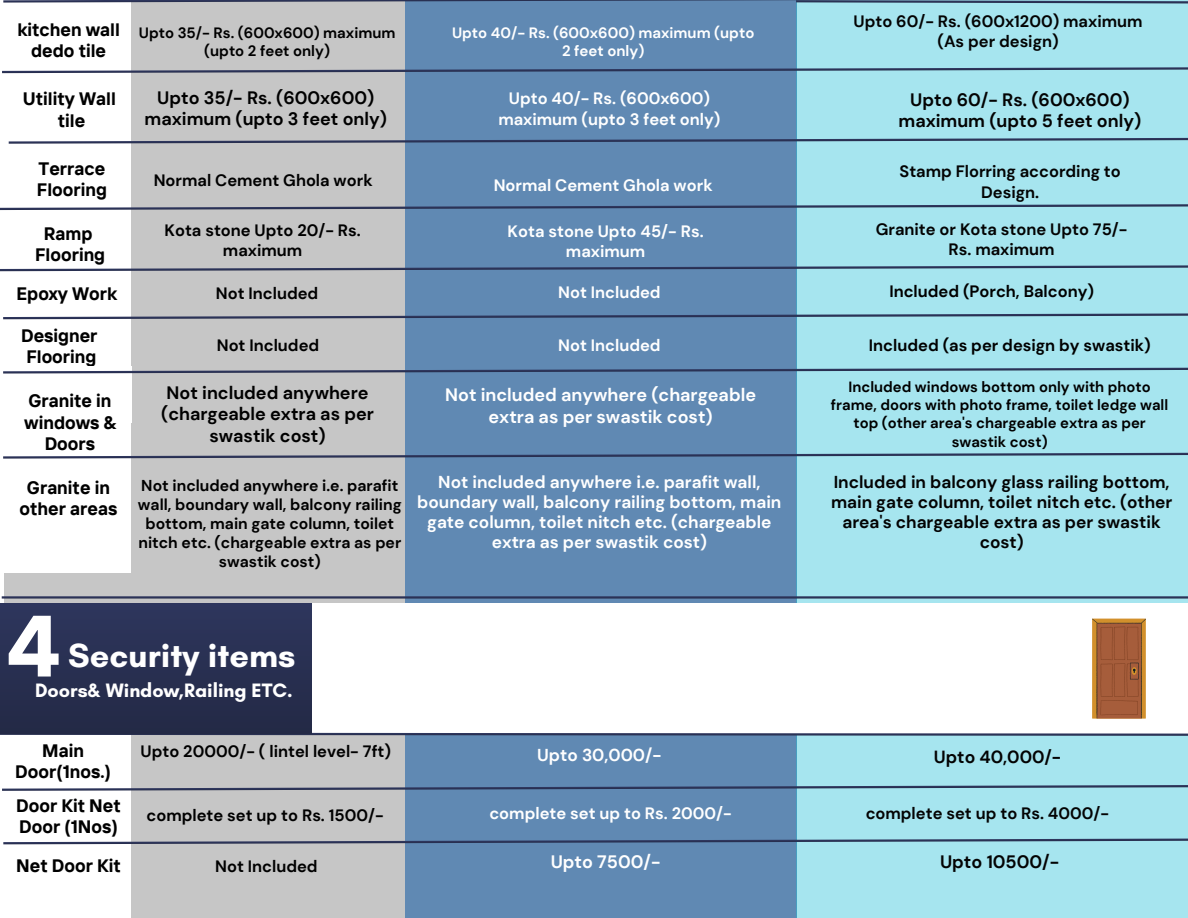
<style>
.page{position:relative;width:1188px;height:918px;background:#fff}
.page>*{position:absolute;margin:0;border:0;box-sizing:border-box;transform-origin:0 0}
.t1{font:700 86.85px "TT Interphases";color:#fff}
.t2{font:700 34.35px "Glacial Indifference";color:#fff}
.t3{font:700 19.8px "Glacial Indifference";color:#fff}
.t4{font:700 18px/21.3px "TT Interphases";color:#000;text-align:center}
.t5{font:700 18px/21.3px "DM Sans";color:#000;text-align:center}
.t6{font:700 18px/21.3px "DM Sans";color:#fff;text-align:center}
.t7{font:700 18px/21.3px "DM Sans";color:#030303;text-align:center}
.t8{font:700 17.55px "DM Sans";color:#030303}
.t9{font:700 17.25px/20.2px "DM Sans";color:#fff;text-align:center}
.t10{font:700 17.25px/20.2px "DM Sans";color:#030303;text-align:center}
.t11{font:700 16.5px/20.2px "DM Sans";color:#000;text-align:center}
.t12{font:700 16.5px/20.2px "DM Sans";color:#fff;text-align:center}
.t13{font:700 16.5px/20.2px "DM Sans";color:#030303;text-align:center}
.t14{font:700 15.75px/19.2px "DM Sans";color:#000;text-align:center}
.t15{font:700 15px/18px "DM Sans";color:#000;text-align:center}
.t16{font:700 15px/18px "DM Sans";color:#fff;text-align:center}
.t17{font:700 14.85px/18.1px "DM Sans";color:#000;text-align:center}
</style>
<div class="page">
<div style="left:401px;top:0;width:396px;height:918px;background:#6089b3"></div>
<div style="left:5px;top:0;width:400px;height:918px;background:#c6c6c6"></div>
<div style="left:796px;top:0;width:392px;height:918px;background:#a6e5ef"></div>
<div style="left:4px;top:0;width:127px;height:55px;background:#fff"></div>
<div style="left:4px;top:55px;width:127px;height:50px;background:#fff"></div>
<div style="left:4px;top:105px;width:127px;height:50px;background:#fff"></div>
<div style="left:4px;top:155px;width:127px;height:50px;background:#fff"></div>
<div style="left:4px;top:202px;width:127px;height:168px;background:#fff"></div>
<svg style="left:3px;top:0;width:1185px;height:5px"></svg>
<svg style="left:2px;top:66px;width:1186px;height:8px"></svg>
<svg style="left:8px;top:137px;width:1180px;height:8px"></svg>
<svg style="left:0;top:203px;width:1188px;height:8px"></svg>
<svg style="left:0;top:264px;width:1188px;height:8px"></svg>
<svg style="left:3px;top:312px;width:1185px;height:8px"></svg>
<div style="left:4px;top:366px;width:128px;height:56px;background:#fff"></div>
<div style="left:4px;top:422px;width:127px;height:50px;background:#fff"></div>
<div style="left:4px;top:472px;width:127px;height:50px;background:#fff"></div>
<div style="left:4px;top:521px;width:127px;height:52px;background:#fff"></div>
<svg style="left:3px;top:452px;width:1185px;height:8px"></svg>
<svg style="left:3px;top:367px;width:1185px;height:8px"></svg>
<div style="left:0;top:603px;width:1188px;height:131px;background:#fff"></div>
<div style="left:4px;top:724px;width:127px;height:50px;background:#fff"></div>
<div style="left:4px;top:771px;width:127px;height:53px;background:#fff"></div>
<div style="left:4px;top:824px;width:127px;height:94px;background:#fff"></div>
<hr style="left:2px;top:596px;width:1186px;height:3px;background:#fff">
<svg style="left:0;top:732px;width:1188px;height:5px"></svg>
<svg style="left:2px;top:784px;width:1186px;height:8px"></svg>
<svg style="left:3px;top:837px;width:1185px;height:8px"></svg>
<div style="left:0;top:603px;width:312px;height:131px;background:#293051"></div>
<svg style="left:1092px;top:619px;width:54px;height:100px;background:#a86437"></svg>
<h3 class="t13" style="left:854px;top:11px;width:291px">Upto 60/- Rs. (600x1200) maximum (As per design)</h3>
<h2 class="t4" style="left:17px;top:19px;width:104px">kitchen wall dedo tile</h2>
<h3 class="t4" style="left:23px;top:88px;width:94px">Utility Wall tile</h3>
<p class="t4" style="left:37px;top:157px;width:72px;text-align:left">Terrace<br>Flooring</p>
<h3 class="t4" style="left:35px;top:222px;width:72px">Ramp<br>Flooring</h3>
<h3 class="t4" style="left:16px;top:283px;width:102px">Epoxy Work</h3>
<h3 class="t4" style="left:21px;top:324px;width:78px;text-align:left">Designer<br>Flooring</h3>
<h3 class="t4" style="left:24px;top:390px;width:93px">Granite in windows &amp;<br>Doors</h3>
<h3 class="t5" style="left:161px;top:382px;width:214px">Not included anywhere (chargeable extra as per swastik cost)</h3>
<h2 class="t6" style="left:445px;top:385px;width:312px">Not included anywhere (chargeable extra as per swastik cost)</h2>
<h3 class="t17" style="left:831px;top:378px;width:339px">Included windows bottom only with photo frame, doors with photo frame, toilet ledge wall top (other area's chargeable extra as per swastik cost)</h3>
<h3 class="t9" style="left:417px;top:472px;width:366px">Not included anywhere i.e. parafit wall, boundary wall, balcony railing bottom, main gate column, toilet nitch etc. (chargeable extra as per swastik cost)</h3>
<h3 class="t10" style="left:831px;top:472px;width:343px">Included in balcony glass railing bottom, main gate column, toilet nitch etc. (other area's chargeable extra as per swastik cost)</h3>
<h3 class="t15" style="left:139px;top:23px;width:258px">Upto 35/- Rs. (600x600) maximum (upto 2 feet only)</h3>
<h2 class="t16" style="left:452px;top:24px;width:304px">Upto 40/- Rs. (600x600) maximum (upto<br>2 feet only)</h2>
<h2 class="t5" style="left:145px;top:87px;width:244px">Upto 35/- Rs. (600x600) maximum (upto 3 feet only)</h2>
<p class="t12" style="left:498px;top:89px;width:224px">Upto 40/- Rs. (600x600) maximum (upto 3 feet only)</p>
<p class="t7" style="left:899px;top:89px;width:244px">Upto 60/- Rs. (600x600) maximum (upto 5 feet only)</p>
<h2 class="t13" style="left:900px;top:162px;width:223px">Stamp Florring according to<br>Design.</h2>
<h2 class="t13" style="left:876px;top:219px;width:253px">Granite or Kota stone Upto 75/-<br>Rs. maximum</h2>
<h2 class="t11" style="left:154px;top:170px;width:220px">Normal Cement Ghola work</h2>
<p class="t11" style="left:165px;top:220px;width:198px">Kota stone Upto 20/- Rs. maximum</p>
<h2 class="t11" style="left:216px;top:283px;width:104px">Not Included</h2>
<h2 class="t11" style="left:217px;top:335px;width:104px">Not Included</h2>
<h3 class="t12" style="left:494px;top:176px;width:220px">Normal Cement Ghola work</h3>
<h3 class="t12" style="left:508px;top:221px;width:197px">Kota stone Upto 45/- Rs. maximum</h3>
<h3 class="t11" style="left:889px;top:281px;width:206px">Included (Porch, Balcony)</h3>
<h2 class="t11" style="left:869px;top:335px;width:283px">Included (as per design by swastik)</h2>
<h2 class="t12" style="left:558px;top:282px;width:104px">Not Included</h2>
<h3 class="t12" style="left:558px;top:335px;width:104px">Not Included</h3>
<h2 class="t14" style="left:138px;top:476px;width:265px">Not included anywhere i.e. parafit wall, boundary wall, balcony railing bottom, main gate column, toilet nitch etc. (chargeable extra as per swastik cost)</h2>
<h3 class="t4" style="left:20px;top:476px;width:99px">Granite in other areas</h3>
<p class="t1" style="left:7px;top:590px;width:54px">4</p>
<h2 class="t3" style="left:35px;top:678px;width:259px">Doors&amp; Window,Railing ETC.</h2>
<h1 class="t2" style="left:68px;top:635px;width:229px">Security items</h1>
<h2 class="t4" style="left:15px;top:740px;width:97px">Main<br>Door(1nos.)</h2>
<h2 class="t4" style="left:16px;top:795px;width:106px;text-align:left">Door Kit Net<br>Door (1Nos)</h2>
<h2 class="t4" style="left:16px;top:855px;width:106px">Net Door Kit</h2>
<h3 class="t11" style="left:141px;top:741px;width:252px">Upto 20000/- ( lintel level- 7ft)</h3>
<h3 class="t11" style="left:147px;top:805px;width:239px">complete set up to Rs. 1500/-</h3>
<h3 class="t11" style="left:215px;top:856px;width:104px">Not Included</h3>
<h2 class="t9" style="left:537px;top:745px;width:126px">Upto 30,000/-</h2>
<h3 class="t8" style="left:934px;top:745px;width:129px">Upto 40,000/-</h3>
<p class="t12" style="left:489px;top:803px;width:244px">complete set up to Rs. 2000/-</p>
<h3 class="t13" style="left:866px;top:803px;width:245px">complete set up to Rs. 4000/-</h3>
<h3 class="t6" style="left:551px;top:851px;width:111px">Upto 7500/-</h3>
<h3 class="t7" style="left:940px;top:851px;width:121px">Upto 10500/-</h3>
</div>
